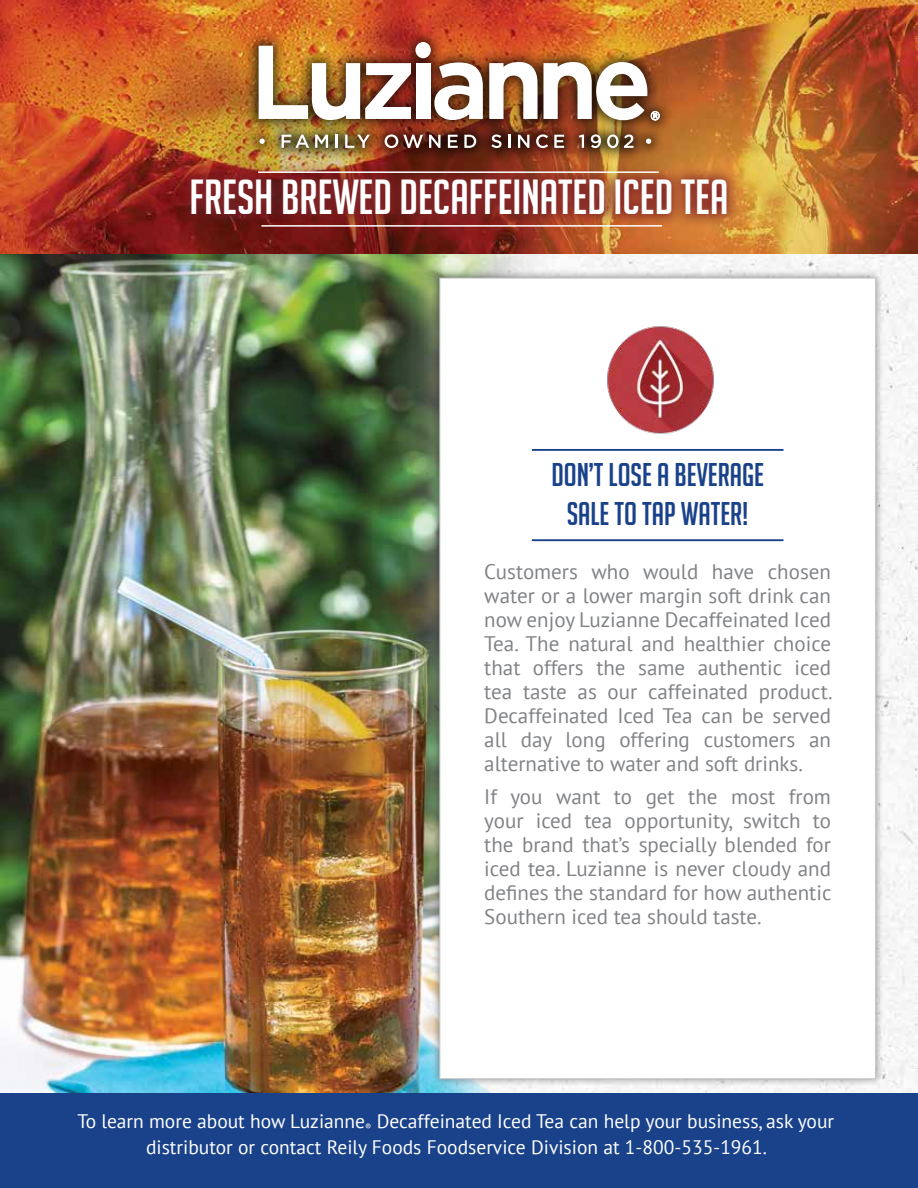
<style>
.page{position:relative;width:918px;height:1188px;background:#fff}
.page>*{position:absolute;margin:0;border:0;box-sizing:border-box;transform-origin:0 0}
.t1{font:48px "Big Noodle Titling";color:#fff}
.t2{font:32.1px/38.4px "Big Noodle Titling";color:#1a428a;text-align:center}
.t3{font:21px/24px "PT Sans";color:#808285;text-align:justify}
.t4{font:19.5px/25.5px "PT Sans";color:#fff;text-align:center}
.s1{font-size:9px}
</style>
<div class="page">
<div style="left:639px;top:254px;width:279px;height:840px;background:#f6f6f6"></div>
<img style="left:0;top:254px;width:639px;height:840px">
<div style="left:431px;top:269px;width:453px;height:818px;background:#000;opacity:.46"></div>
<div style="left:440px;top:278px;width:436px;height:801px;background:#fff;border:1px solid #c9cacc"></div>
<img style="left:0;top:0;width:918px;height:254px">
<div style="left:0;top:1094px;width:918px;height:94px;background:#1a428a"></div>
<svg style="left:177px;top:165px;width:564px;height:64px;background:#8c3324"></svg>
<hr style="left:258px;top:171px;width:401px;height:2px;background:#fff">
<hr style="left:261px;top:225px;width:401px;height:2px;background:#fff">
<img style="left:607px;top:326px;width:107px;height:108px">
<hr style="left:532px;top:449px;width:252px;height:2px;background:#1a428a">
<hr style="left:532px;top:539px;width:252px;height:2px;background:#1a428a">
<div style="left:244px;top:28px;width:429px;height:134px;background:#000;opacity:.7"></div>
<svg style="left:259px;top:139px;width:6px;height:5px"></svg>
<svg style="left:282px;top:135px;width:27px;height:13px"></svg>
<svg style="left:315px;top:135px;width:13px;height:13px"></svg>
<svg style="left:336px;top:135px;width:2px;height:13px"></svg>
<svg style="left:345px;top:135px;width:25px;height:13px"></svg>
<svg style="left:385px;top:134px;width:38px;height:14px"></svg>
<svg style="left:429px;top:135px;width:12px;height:13px"></svg>
<svg style="left:448px;top:135px;width:10px;height:13px"></svg>
<svg style="left:464px;top:135px;width:12px;height:13px"></svg>
<svg style="left:491px;top:135px;width:11px;height:13px"></svg>
<svg style="left:508px;top:135px;width:3px;height:13px"></svg>
<svg style="left:518px;top:135px;width:11px;height:13px"></svg>
<svg style="left:536px;top:134px;width:12px;height:14px"></svg>
<svg style="left:554px;top:135px;width:10px;height:13px"></svg>
<svg style="left:579px;top:135px;width:5px;height:13px"></svg>
<svg style="left:591px;top:134px;width:10px;height:14px"></svg>
<svg style="left:607px;top:134px;width:27px;height:14px"></svg>
<svg style="left:646px;top:139px;width:5px;height:5px"></svg>
<div style="left:416px;top:63px;width:14px;height:56px;background:#fff"></div>
<div style="left:415px;top:42px;width:16px;height:16px;background:#fff;border-radius:50%"></div>
<svg style="left:434px;top:62px;width:49px;height:58px"></svg>
<img style="left:259px;top:46px;width:152px;height:75px">
<img style="left:489px;top:61px;width:171px;height:60px">
<h1 class="t1" style="left:190px;top:171px;width:540px">FRESH BREWED DECAFFEINATED ICED TEA</h1>
<h2 class="t2" style="left:551px;top:455px;width:214px">DON’T LOSE A BEVERAGE<br>SALE TO TAP WATER!</h2>
<p class="t3" style="left:484px;top:559px;width:350px">Customers who would have chosen water or a lower margin soft drink can now enjoy Luzianne Decaffeinated Iced Tea. The natural and healthier choice that offers the same authentic iced tea taste as our caffeinated product.<br>Decaffeinated Iced Tea can be served all day long offering customers an alternative to water and soft drinks.</p>
<p class="t3" style="left:484px;top:784px;width:349px">If you want to get the most from your iced tea opportunity, switch to the brand that’s specially blended for iced tea. Luzianne is never cloudy and defines the standard for how authentic Southern iced tea should taste.</p>
<p class="t4" style="left:77px;top:1108px;width:758px">To learn more about how Luzianne<span class="s1">®</span> Decaffeinated Iced Tea can help your business, ask your distributor or contact Reily Foods Foodservice Division at 1-800-535-1961.</p>
</div>
